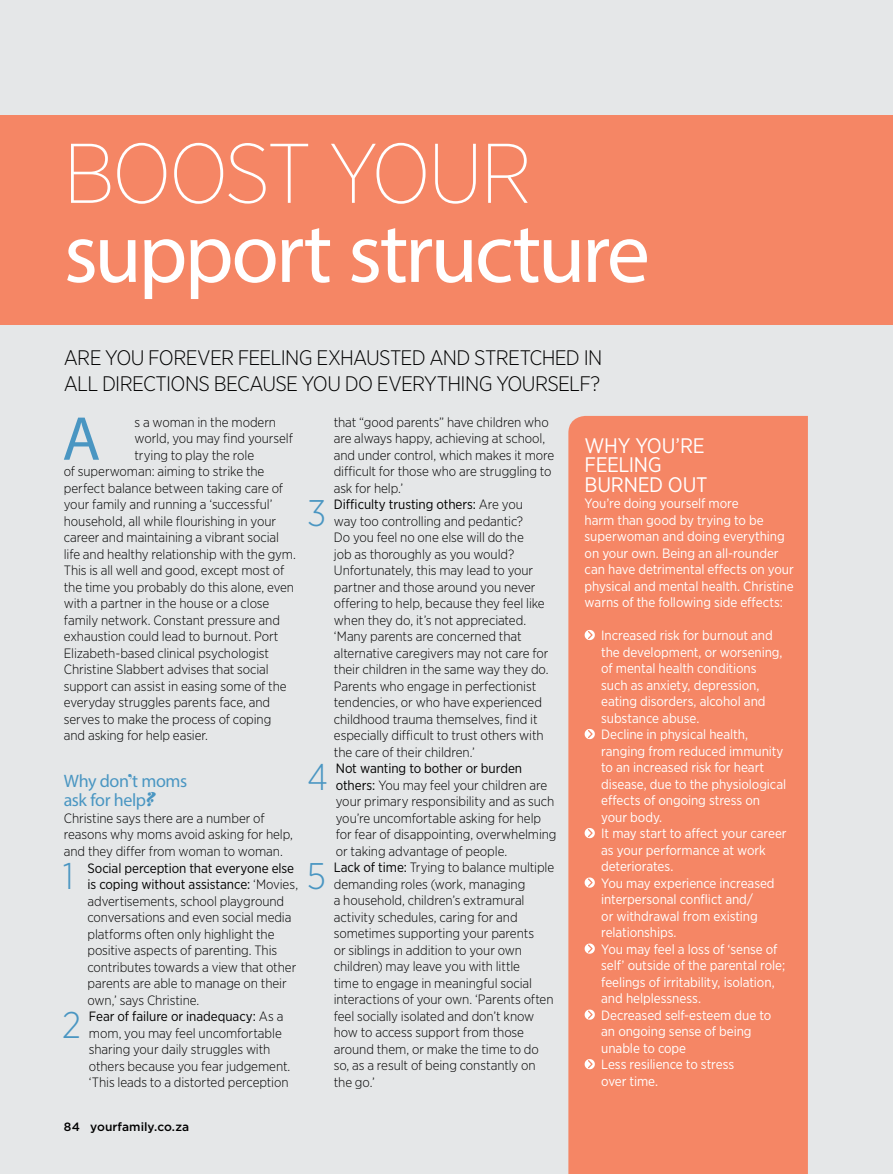
<style>
.page{position:relative;width:893px;height:1174px;background:#e5e7e8}
.page>*{position:absolute;margin:0;border:0;box-sizing:border-box;transform-origin:0 0}
.t1{font:86.4px "Myriad Pro";letter-spacing:-.035em;color:#fff}
.t2{font:200 84.3px "Gotham Narrow";letter-spacing:-.03em;color:#fff}
.t3{font:62.4px "Myriad Pro";color:#4a96c2}
.t4{font:300 37.05px "Gotham Narrow";color:#4a96c2}
.t5{font:300 21px/25.2px "Gotham Narrow";letter-spacing:-.03em;color:#000}
.t6{font:21px/19.5px "Gotham Narrow";letter-spacing:-.015em;color:#fff}
.t7{font:18px/19.5px "Myriad Pro";letter-spacing:-.02em;color:#4a96c2}
.t8{font:300 13.5px/16.5px "Gotham Narrow";letter-spacing:-.005em;color:#000}
.t9{font:13.5px/16.5px "Gotham Narrow";letter-spacing:-.005em;color:#fff}
.t10{font:500 12px "Gotham";color:#000}
.s1{font-weight:400}
.s2{font-family:"Playfair Display";font-weight:900}
.s3{font-family:"Playfair Display";font-weight:900;font-style:italic}
</style>
<div class="page">
<div style="left:0;top:115px;width:893px;height:209px;background:#f58665"></div>
<div style="left:568px;top:416px;width:240px;height:758px;background:#f58665"></div>
<svg style="left:585px;top:630px;width:10px;height:10px"></svg>
<svg style="left:585px;top:729px;width:10px;height:10px"></svg>
<svg style="left:585px;top:828px;width:10px;height:10px"></svg>
<svg style="left:585px;top:877px;width:10px;height:10px"></svg>
<svg style="left:585px;top:943px;width:10px;height:10px"></svg>
<svg style="left:585px;top:1009px;width:10px;height:10px"></svg>
<svg style="left:585px;top:1059px;width:10px;height:10px"></svg>
<h2 class="t2" style="left:63px;top:122px;width:470px">BOOST YOUR</h2>
<h1 class="t1" style="left:64px;top:200px;width:588px">support structure</h1>
<h3 class="t5" style="left:64px;top:345px;width:540px">Are you forever feeling exhausted and stretched in all directions because you do everything yourself?</h3>
<h3 class="t3" style="left:62px;top:400px;width:40px">A</h3>
<p class="t8" style="left:135px;top:413px;width:143px">s a woman in the modern</p>
<p class="t8" style="left:334px;top:413px;width:222px">that “good parents” have children who are always happy, achieving at school, and under control, which makes it more difficult for those who are struggling to ask for help.’</p>
<p class="t8" style="left:135px;top:430px;width:160px">world, you may find yourself</p>
<p class="t8" style="left:135px;top:446px;width:121px">trying to play the role</p>
<p class="t8" style="left:64px;top:463px;width:202px">of superwoman: aiming to strike the</p>
<p class="t8" style="left:64px;top:479px;width:221px">perfect balance between taking care of</p>
<p class="t8" style="left:64px;top:496px;width:210px">your family and running a ‘successful’</p>
<p class="t8" style="left:64px;top:512px;width:214px">household, all while flourishing in your</p>
<p class="t8" style="left:64px;top:529px;width:217px">career and maintaining a vibrant social</p>
<p class="t8" style="left:64px;top:545px;width:234px">life and healthy relationship with the gym.</p>
<p class="t8" style="left:64px;top:562px;width:222px">This is all well and good, except most of</p>
<p class="t8" style="left:64px;top:578px;width:232px">the time you probably do this alone, even</p>
<p class="t8" style="left:64px;top:595px;width:207px">with a partner in the house or a close</p>
<p class="t8" style="left:64px;top:611px;width:218px">family network. Constant pressure and</p>
<p class="t8" style="left:64px;top:628px;width:216px">exhaustion could lead to burnout. Port</p>
<p class="t8" style="left:64px;top:644px;width:207px">Elizabeth-based clinical psychologist</p>
<p class="t8" style="left:64px;top:661px;width:207px">Christine Slabbert advises that social</p>
<p class="t8" style="left:64px;top:677px;width:224px">support can assist in easing some of the</p>
<p class="t8" style="left:64px;top:694px;width:208px">everyday struggles parents face, and</p>
<p class="t8" style="left:64px;top:710px;width:209px">serves to make the process of coping</p>
<p class="t8" style="left:64px;top:727px;width:146px">and asking for help easier.</p>
<h3 class="t6" style="left:585px;top:435px;width:124px">Why you’re feeling burn ed out</h3>
<p class="t9" style="left:585px;top:495px;width:211px">You’re doing yourself more<br>harm than good by trying to be superwoman and doing everything on your own. Being an all-rounder can have detrimental effects on your physical and mental health. Christine warns of the following side effects:</p>
<p class="t9" style="left:601px;top:627px;width:187px">I ncreased risk for burnout and the development, or worsening, of mental health conditions<br>such as anxiety, depression, eating disorders, alcohol and substance abuse.<br>Decline in physical health, ranging from reduced immunity to an increased risk for heart disease, due to the physiological effects of ongoing stress on your body.<br>I t may start to affect your career as your performance at work deteriorates.<br>You may experience increased interpersonal conflict and/<br>or withdrawal from existing relationships.<br>You may feel a loss of ‘sense of self’ outside of the parental role; feelings of irritability, isolation, and helplessness.<br>Decreased self-esteem due to an ongoing sense of being unable to cope<br>Less resilience to stress<br>over time.</p>
<h3 class="t4" style="left:307px;top:490px;width:21px">3</h3>
<p class="t8" style="left:334px;top:496px;width:216px"><span class="s1">Difficulty trusting others:</span> Are you way too controlling and pedantic?<br>Do you feel no one else will do the<br>job as thoroughly as you would?<br>U nfortunately, this may lead to your partner and those around you never offering to help, because they feel like when they do, it’s not appreciated. ‘Many parents are concerned that alternative caregivers may not care for their children in the same way they do.<br>Parents who engage in perfectionist tendencies, or who have experienced childhood trauma themselves, find it especially difficult to trust others with the care of their children.’</p>
<h3 class="t4" style="left:307px;top:754px;width:22px">4</h3>
<p class="t8" style="left:336px;top:760px;width:222px"><span class="s1">Not wanting to bother or burden others:</span> You may feel your children are your primary responsibility and as such you’re uncomfortable asking for help for fear of disappointing, overwhelming or taking advantage of people.</p>
<h3 class="t4" style="left:307px;top:853px;width:21px">5</h3>
<p class="t8" style="left:334px;top:859px;width:222px"><span class="s1">Lack of time:</span> Trying to balance multiple demanding roles (work, managing<br>a household, children’s extramural activity schedules, caring for and sometimes supporting your parents<br>or siblings in addition to your own children) may leave you with little<br>time to engage in meaningful social interactions of your own. ‘Parents often feel socially isolated and don’t know how to access support from those around them, or make the time to do so, as a result of being constantly on the go.’</p>
<h3 class="t7" style="left:64px;top:771px;width:125px">Why don<span class="s2">’</span>t moms ask for help<span class="s3">?</span></h3>
<p class="t8" style="left:64px;top:809px;width:231px">Christine says there are a number of reasons why moms avoid asking for help, and they differ from woman to woman.</p>
<h3 class="t4" style="left:63px;top:853px;width:12px">1</h3>
<p class="t8" style="left:87px;top:859px;width:212px"><span class="s1">Social perception that everyone else is coping without assistance:</span> ‘Movies, advertisements, school playground conversations and even social media platforms often only highlight the positive aspects of parenting. This contributes towards a view that other parents are able to manage on their own,’ says Christine.</p>
<h3 class="t4" style="left:62px;top:1001px;width:20px">2</h3>
<p class="t8" style="left:89px;top:1007px;width:203px"><span class="s1">Fear of failure or inadequacy:</span> As a mom, you may feel uncomfortable sharing your daily struggles with others because you fear judgement. ‘This leads to a distorted perception</p>
<p class="t10" style="left:64px;top:1119px;width:127px">84 yourfamily.co.za</p>
</div>
